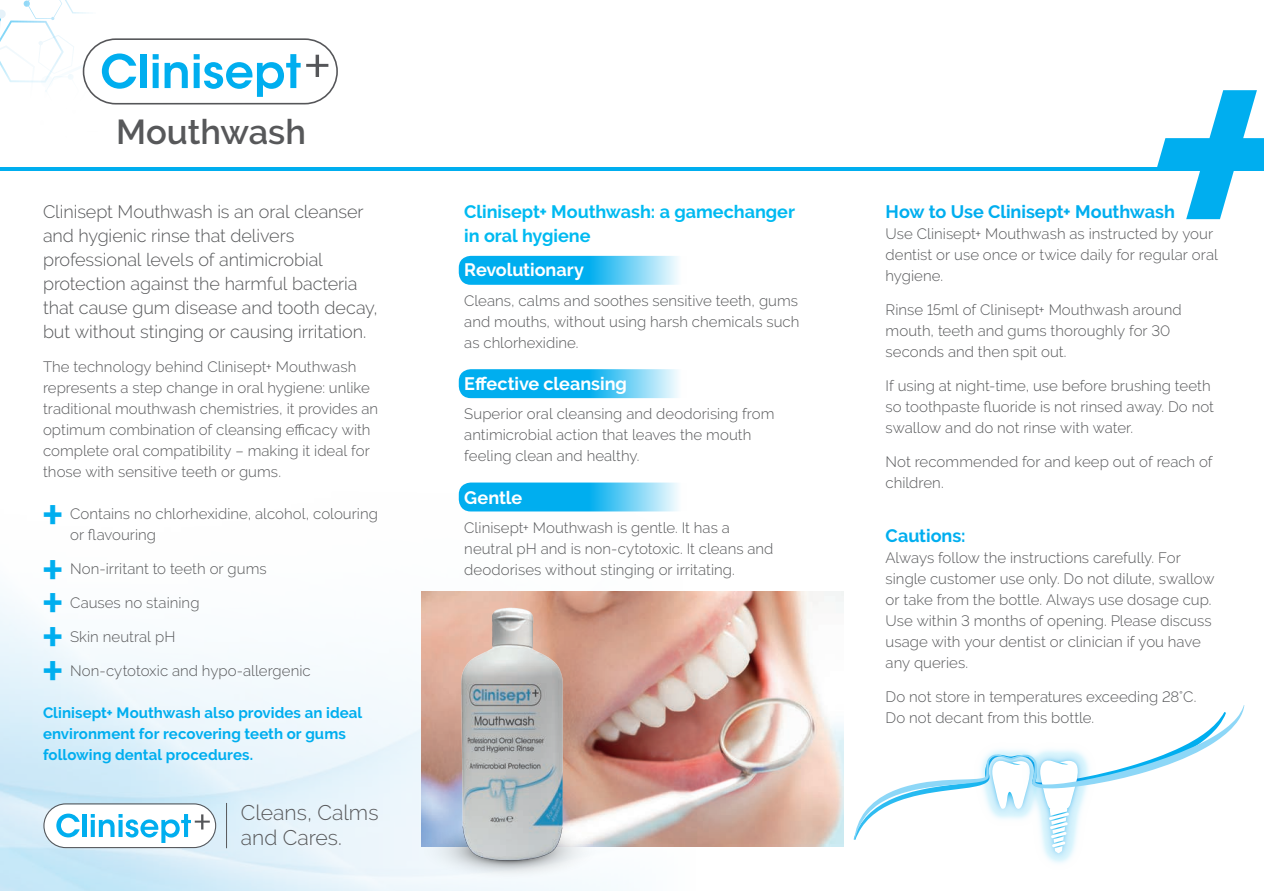
<style>
.page{position:relative;width:1264px;height:891px;background:#fff}
.page>*{position:absolute;margin:0;border:0;box-sizing:border-box;transform-origin:0 0}
.t1{font:700 36px "Roboto Slab";color:#00aeef}
.t2{font:600 34.5px "Raleway";color:#57585a}
.t3{font:300 21.15px/25.3px "Raleway";color:#57585a}
.t4{font:300 18px/24px "Raleway";letter-spacing:-.005em;color:#57585a}
.t5{font:700 18px/24px "Raleway";color:#00baf1}
.t6{font:700 18px "Raleway";letter-spacing:-.005em;color:#fff}
.t7{font:700 18px "Raleway";color:#00aeef}
.t8{font:300 15px/21px "Raleway";letter-spacing:.005em;color:#57585a}
.t9{font:700 15px/21px "Raleway";letter-spacing:.005em;color:#00aeef}
</style>
<div class="page">
<svg style="left:458px;top:256px;width:220px;height:29px;background:#35bef2"></svg>
<img style="left:0;top:369px;width:678px;height:522px">
<hr style="left:0;top:167px;width:1263px;height:4px;background:#00aeef">
<svg style="left:1157px;top:90px;width:106px;height:129px"></svg>
<img style="left:736px;top:591px;width:106px;height:256px">
<img style="left:275px;top:487px;width:461px;height:404px">
<svg style="left:1039px;top:839px;width:40px;height:14px"></svg>
<svg style="left:854px;top:708px;width:389px;height:131px"></svg>
<svg style="left:43px;top:803px;width:173px;height:45px"></svg>
<hr style="left:226px;top:803px;width:1px;height:45px;background:#57585a">
<svg style="left:0;top:0;width:338px;height:105px"></svg>
<h2 class="t2" style="left:116px;top:112px;width:191px">Mouthwash</h2>
<p class="t4" style="left:43px;top:200px;width:336px">Clinisept Mouthwash is an oral cleanser and hygienic rinse that delivers professional levels of antimicrobial protection against the harmful bacteria that cause gum disease and tooth decay, but without stinging or causing irritation.</p>
<p class="t8" style="left:43px;top:356px;width:336px">The technology behind Clinisept+ Mouthwash represents a step change in oral hygiene: unlike traditional mouthwash chemistries, it provides an optimum combination of cleansing efficacy with complete oral compatibility – making it ideal for those with sensitive teeth or gums.</p>
<h1 class="t1" style="left:43px;top:489px;width:21px">+</h1>
<p class="t8" style="left:70px;top:503px;width:309px">Contains no chlorhexidine, alcohol, colouring or flavouring</p>
<h1 class="t1" style="left:43px;top:544px;width:21px">+</h1>
<p class="t8" style="left:70px;top:558px;width:198px">Non-irritant to teeth or gums</p>
<h1 class="t1" style="left:43px;top:578px;width:21px">+</h1>
<p class="t8" style="left:70px;top:592px;width:131px">Causes no staining</p>
<h1 class="t1" style="left:43px;top:611px;width:21px">+</h1>
<p class="t8" style="left:70px;top:626px;width:107px">Skin neutral pH</p>
<h1 class="t1" style="left:43px;top:645px;width:21px">+</h1>
<p class="t8" style="left:70px;top:659px;width:242px">Non-cytotoxic and hypo-allergenic</p>
<p class="t9" style="left:43px;top:702px;width:321px">Clinisept+ Mouthwash also provides an ideal environment for recovering teeth or gums following dental procedures.</p>
<h3 class="t3" style="left:241px;top:800px;width:139px">Cleans, Calms and Cares.</h3>
<p class="t5" style="left:464px;top:200px;width:332px">Clinisept+ Mouthwash: a gamechanger in oral hygiene</p>
<p class="t6" style="left:464px;top:259px;width:121px">Revolutionary</p>
<p class="t8" style="left:464px;top:290px;width:336px;text-align:justify">Cleans, calms and soothes sensitive teeth, gums and mouths, without using harsh chemicals such as chlorhexidine.</p>
<p class="t6" style="left:464px;top:373px;width:164px">Effective cleansing</p>
<p class="t8" style="left:464px;top:403px;width:311px">Superior oral cleansing and deodorising from antimicrobial action that leaves the mouth feeling clean and healthy.</p>
<p class="t6" style="left:464px;top:487px;width:59px">Gentle</p>
<p class="t8" style="left:464px;top:517px;width:310px">Clinisept+ Mouthwash is gentle. It has a neutral pH and is non-cytotoxic. It cleans and deodorises without stinging or irritating.</p>
<p class="t7" style="left:885px;top:202px;width:291px">How to Use Clinisept+ Mouthwash</p>
<p class="t8" style="left:885px;top:223px;width:334px">Use Clinisept+ Mouthwash as instructed by your dentist or use once or twice daily for regular oral hygiene.</p>
<p class="t8" style="left:885px;top:299px;width:297px">Rinse 15ml of Clinisept+ Mouthwash around mouth, teeth and gums thoroughly for 30 seconds and then spit out.</p>
<p class="t8" style="left:885px;top:375px;width:330px">If using at night-time, use before brushing teeth so toothpaste fluoride is not rinsed away. Do not swallow and do not rinse with water.</p>
<p class="t8" style="left:885px;top:451px;width:328px">Not recommended for and keep out of reach of children.</p>
<p class="t7" style="left:885px;top:526px;width:81px">Cautions:</p>
<p class="t8" style="left:885px;top:547px;width:330px">Always follow the instructions carefully. For single customer use only. Do not dilute, swallow or take from the bottle. Always use dosage cup.<br>Use within 3 months of opening. Please discuss usage with your dentist or clinician if you have any queries.</p>
<p class="t8" style="left:885px;top:686px;width:312px">Do not store in temperatures exceeding 28°C.<br>Do not decant from this bottle.</p>
</div>
